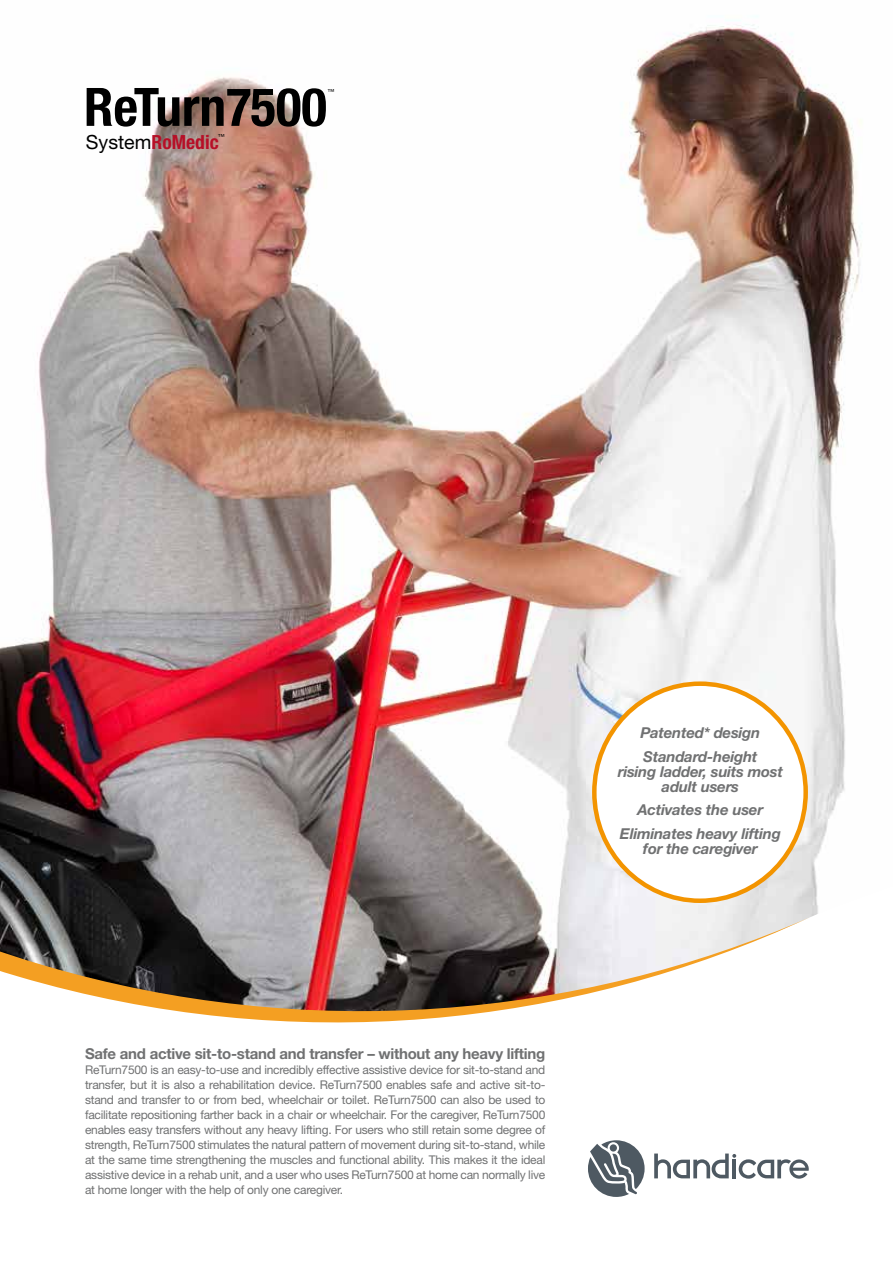
<style>
.page{position:relative;width:893px;height:1263px;background:#fff}
.page>*{position:absolute;margin:0;border:0;box-sizing:border-box;transform-origin:0 0}
.t1{font:700 condensed 53.1px "Helvetica Neue";color:#000}
.t2{font:700 condensed 19.5px "Helvetica Neue";color:#b70f27}
.t3{font:italic 700 15px/23.5px "Helvetica Neue";letter-spacing:-.015em;color:#707172;text-align:center}
.t4{font:700 15px "Helvetica Neue";letter-spacing:-.015em;color:#707172}
.t5{font:12px/15px "Helvetica Neue";letter-spacing:-.02em;color:#707172;text-align:justify}
.t6{font:7.05px "Helvetica Neue";color:#000}
.s1{font-weight:400;font-stretch:normal;color:#000}
</style>
<div class="page">
<img style="left:0;top:16px;width:862px;height:870px">
<svg style="left:0;top:860px;width:809px;height:163px"></svg>
<svg style="left:588px;top:1140px;width:57px;height:57px"></svg>
<svg style="left:654px;top:1153px;width:155px;height:26px"></svg>
<div style="left:594px;top:684px;width:212px;height:217px;background:#fff;border-radius:50%"></div>
<h1 class="t1" style="left:84px;top:75px;width:244px">ReTurn7500</h1>
<h2 class="t2" style="left:86px;top:130px;width:134px"><span class="s1">System</span>RoMedic</h2>
<p class="t6" style="left:218px;top:133px;width:8px">™</p>
<p class="t6" style="left:327px;top:87px;width:8px">™</p>
<p class="t3" style="left:640px;top:721px;width:121px;text-align:left">Patented* design<br>Standard-height</p>
<p class="t3" style="left:618px;top:764px;width:167px;line-height:15px">rising ladder, suits most adult users</p>
<p class="t3" style="left:620px;top:798px;width:162px">Activates the user<br>Eliminates heavy lifting</p>
<p class="t3" style="left:643px;top:836px;width:116px">for the caregiver</p>
<p class="t4" style="left:85px;top:1044px;width:462px">Safe and active sit-to-stand and transfer – without any heavy lifting</p>
<p class="t5" style="left:85px;top:1062px;width:462px">ReTurn7500 is an easy-to-use and incredibly effective assistive device for sit-to-stand and transfer, but it is also a rehabilitation device. ReTurn7500 enables safe and active sit-to&shy;stand and transfer to or from bed, wheelchair or toilet. ReTurn7500 can also be used to facilitate repositioning farther back in a chair or wheelchair. For the caregiver, ReTurn7500 enables easy transfers without any heavy lifting. For users who still retain some degree of strength, ReTurn7500 stimulates the natural pattern of movement during sit-to-stand, while at the same time strengthening the muscles and functional ability. This makes it the ideal assistive device in a rehab unit, and a user who uses ReTurn7500 at home can normally live at home longer with the help of only one caregiver.</p>
</div>
